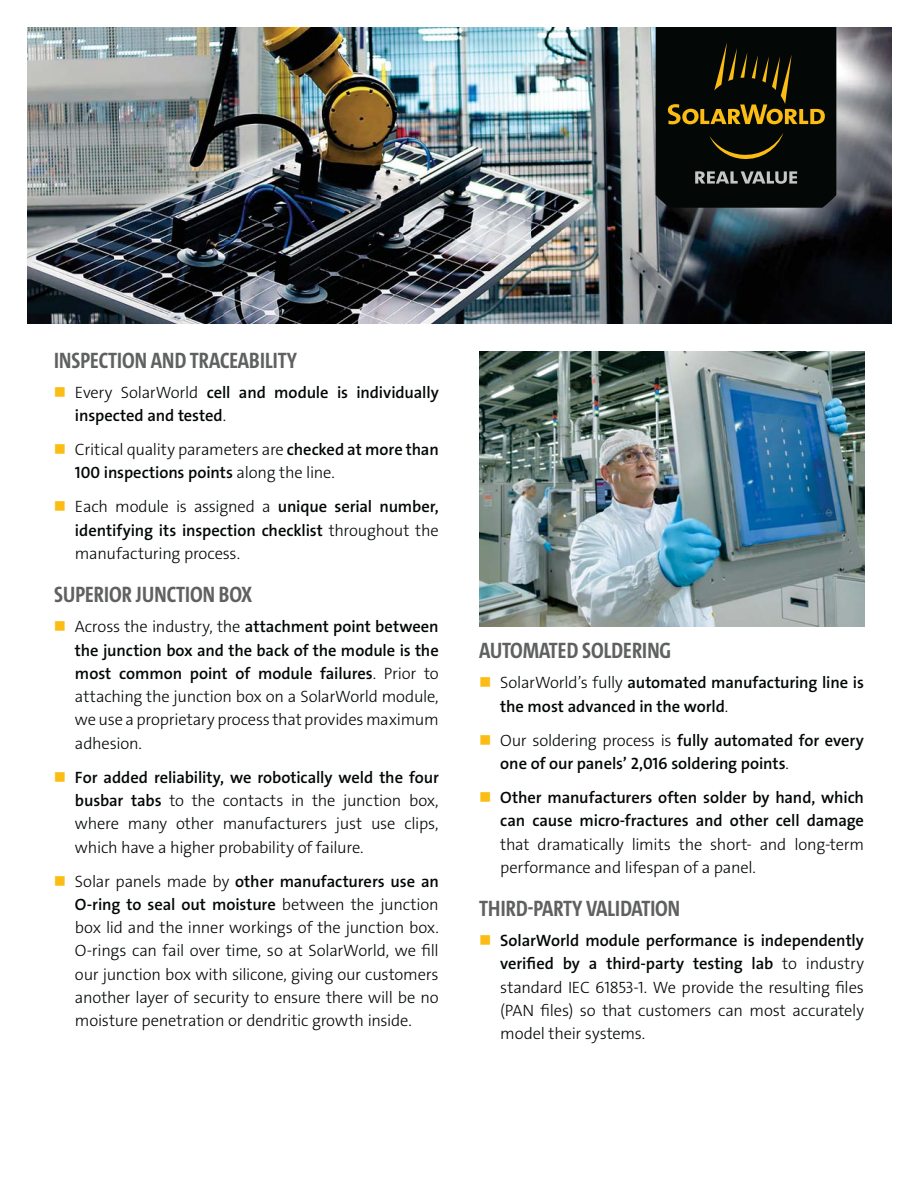
<style>
.page{position:relative;width:918px;height:1188px;background:#fff}
.page>*{position:absolute;margin:0;border:0;box-sizing:border-box;transform-origin:0 0}
.t1{font:700 22.5px "The Sans Cd LF7";color:#5f6060}
.t2{font:16.5px/23.2px "The Sans LP3 Lig";letter-spacing:-.015em;color:#030806;text-align:justify}
.t3{font:16.5px/23.2px "The Sans LP6 Se Bld";letter-spacing:-.005em;color:#030806}
.s1{font-family:"The Sans LP3 Lig"}
.s2{font-family:"The Sans LP6 Se Bld"}
</style>
<div class="page">
<img style="left:27px;top:27px;width:197px;height:297px">
<img style="left:224px;top:27px;width:667px;height:297px">
<svg style="left:656px;top:27px;width:180px;height:181px;background:#18180b"></svg>
<img style="left:479px;top:351px;width:385px;height:275px">
<h1 class="t1" style="left:54px;top:347px;width:245px">INSPECTION AND TRACEABILITY</h1>
<p class="t3" style="left:75px;top:382px;width:365px"><span class="s1">Every SolarWorld</span> cell and module is individually inspected and tested<span class="s1">.</span></p>
<p class="t2" style="left:75px;top:439px;width:365px">Critical quality parameters are <span class="s2">checked at more than</span></p>
<p class="t3" style="left:75px;top:462px;width:261px">100 inspections points <span class="s1">along the line.</span></p>
<p class="t2" style="left:75px;top:497px;width:365px">Each module is assigned a <span class="s2">unique serial number,</span></p>
<p class="t3" style="left:75px;top:520px;width:365px">identifying its inspection checklist <span class="s1">throughout the</span></p>
<p class="t2" style="left:75px;top:543px;width:167px">manufacturing process.</p>
<h1 class="t1" style="left:54px;top:582px;width:200px">SUPERIOR JUNCTION BOX</h1>
<p class="t3" style="left:75px;top:617px;width:365px;text-align:justify"><span class="s1">Across the industry, the</span> attachment point between the junction box and the back of the module is the most common point of module failures<span class="s1">. Prior to</span></p>
<p class="t2" style="left:75px;top:686px;width:365px">attaching the junction box on a SolarWorld module, we use a proprietary process that provides maximum adhesion.</p>
<p class="t3" style="left:75px;top:767px;width:365px">For added reliability, we robotically weld the four</p>
<p class="t2" style="left:75px;top:790px;width:365px"><span class="s2">busbar tabs</span> to the contacts in the junction box, where many other manufacturers just use clips, which have a higher probability of failure.</p>
<p class="t3" style="left:75px;top:871px;width:365px"><span class="s1">Solar panels made by</span> other manufacturers use an<br>O-ring to seal out moisture <span class="s1">between the junction</span></p>
<p class="t2" style="left:75px;top:917px;width:365px">box lid and the inner workings of the junction box.<br>O-rings can fail over time, so at SolarWorld, we fill our junction box with silicone, giving our customers another layer of security to ensure there will be no moisture penetration or dendritic growth inside.</p>
<h1 class="t1" style="left:479px;top:637px;width:194px">AUTOMATED SOLDERING</h1>
<p class="t3" style="left:500px;top:672px;width:365px"><span class="s1">SolarWorld’s fully</span> automated manufacturing line is the most advanced in the world<span class="s1">.</span></p>
<p class="t3" style="left:500px;top:730px;width:365px"><span class="s1">Our soldering process is</span> fully automated for every one of our panels’ 2,016 soldering points<span class="s1">.</span></p>
<p class="t3" style="left:500px;top:787px;width:365px">Other manufacturers often solder by hand, which can cause micro-fractures and other cell damage</p>
<p class="t2" style="left:500px;top:834px;width:365px">that dramatically limits the short- and long-term performance and lifespan of a panel.</p>
<h1 class="t1" style="left:479px;top:895px;width:202px">THIRD-PARTY VALIDATION</h1>
<p class="t3" style="left:500px;top:930px;width:365px">SolarWorld module performance is independently verified by a third-party testing lab <span class="s1">to industry</span></p>
<p class="t2" style="left:500px;top:977px;width:365px">standard IEC 61853-1. We provide the resulting files (PAN files) so that customers can most accurately model their systems.</p>
</div>
